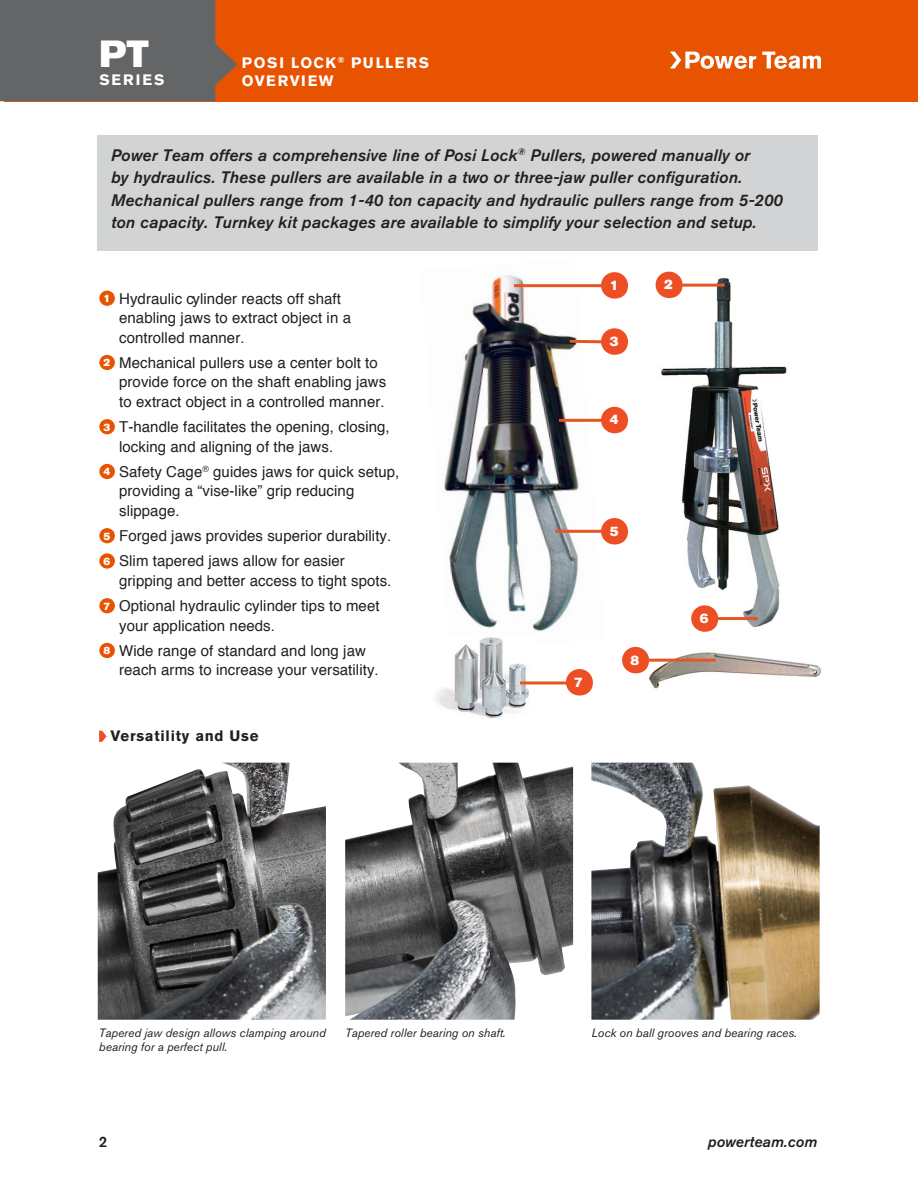
<style>
.page{position:relative;width:918px;height:1188px;background:#fff}
.page>*{position:absolute;margin:0;border:0;box-sizing:border-box;transform-origin:0 0}
.t1{font:37.5px "Akzidenz Grotesk BE Super";color:#fff}
.t2{font:italic 500 16.5px/22.5px "Akzidenz Grotesk BE";letter-spacing:.01em;color:#231f20}
.t3{font:15px/19.5px "Helvetica";letter-spacing:.005em;color:#231f20}
.t4{font:700 15px/18px "Akzidenz Grotesk BE";letter-spacing:.1em;color:#fff}
.t5{font:700 15px "Akzidenz Grotesk BE";letter-spacing:.05em;color:#231f20}
.t6{font:italic 500 15px "Akzidenz Grotesk BE";letter-spacing:.005em;color:#231f20}
.t7{font:500 15px "Akzidenz Grotesk BE";color:#231f20}
.t8{font:13.5px "Akzidenz Grotesk BE Super";color:#fff}
.t9{font:italic 12px/13.5px "Akzidenz Grotesk BE";color:#231f20}
.s1{font-family:"Akzidenz Grotesk BE Super";font-size:10.5px;color:#fff}
</style>
<div class="page">
<img style="left:647px;top:652px;width:174px;height:37px">
<img style="left:444px;top:275px;width:161px;height:356px">
<img style="left:436px;top:637px;width:97px;height:81px">
<div style="left:98px;top:135px;width:720px;height:116px;background:#d1d3d4"></div>
<img style="left:345px;top:763px;width:228px;height:257px">
<img style="left:591px;top:763px;width:229px;height:257px">
<img style="left:98px;top:763px;width:228px;height:257px">
<img style="left:660px;top:278px;width:127px;height:350px">
<div style="left:99px;top:291px;width:16px;height:15px;background:#e75300;border-radius:50%"></div>
<div style="left:99px;top:355px;width:16px;height:15px;background:#e75300;border-radius:50%"></div>
<div style="left:99px;top:419px;width:16px;height:15px;background:#e75300;border-radius:50%"></div>
<div style="left:99px;top:464px;width:16px;height:15px;background:#e75300;border-radius:50%"></div>
<div style="left:99px;top:528px;width:16px;height:15px;background:#e75300;border-radius:50%"></div>
<div style="left:99px;top:553px;width:16px;height:16px;background:#e75300;border-radius:50%"></div>
<div style="left:99px;top:598px;width:16px;height:15px;background:#e75300;border-radius:50%"></div>
<div style="left:99px;top:643px;width:16px;height:15px;background:#e75300;border-radius:50%"></div>
<div style="left:601px;top:328px;width:27px;height:27px;background:#ee4e23;border-radius:50%"></div>
<svg style="left:567px;top:338px;width:35px;height:7px"></svg>
<div style="left:601px;top:407px;width:27px;height:26px;background:#ee4e23;border-radius:50%"></div>
<hr style="left:559px;top:419px;width:44px;height:3px;background:#e65525">
<div style="left:601px;top:272px;width:27px;height:27px;background:#ee4e23;border-radius:50%"></div>
<hr style="left:514px;top:284px;width:92px;height:3px;background:#e65525">
<div style="left:656px;top:272px;width:27px;height:26px;background:#ee4e23;border-radius:50%"></div>
<hr style="left:677px;top:284px;width:48px;height:3px;background:#e65525">
<div style="left:601px;top:518px;width:27px;height:27px;background:#ee4e23;border-radius:50%"></div>
<div style="left:691px;top:605px;width:27px;height:27px;background:#ee4e23;border-radius:50%"></div>
<div style="left:622px;top:647px;width:27px;height:26px;background:#ee4e23;border-radius:50%"></div>
<hr style="left:555px;top:530px;width:48px;height:3px;background:#e65525">
<hr style="left:711px;top:617px;width:47px;height:3px;background:#e65525">
<hr style="left:520px;top:681px;width:48px;height:3px;background:#e65525">
<hr style="left:647px;top:659px;width:69px;height:3px;background:#e65525">
<svg style="left:99px;top:731px;width:7px;height:11px"></svg>
<div style="left:566px;top:669px;width:27px;height:27px;background:#ee4e23;border-radius:50%"></div>
<div style="left:4px;top:0;width:914px;height:101px;background:#e75300"></div>
<svg style="left:0;top:0;width:237px;height:101px;background:#6c635f"></svg>
<svg style="left:670px;top:52px;width:86px;height:17px"></svg>
<svg style="left:762px;top:52px;width:59px;height:17px"></svg>
<h1 class="t1" style="left:99px;top:32px;width:51px">PT</h1>
<p class="t4" style="left:99px;top:71px;width:67px">SERIES</p>
<p class="t4" style="left:242px;top:53px;width:189px">POSI LOCK<sup>®</sup> PULLERS<br>OVERVIEW</p>
<p class="t2" style="left:111px;top:144px;width:673px">Power Team offers a comprehensive line of Posi Lock<sup>®</sup> Pullers, powered manually or<br>by hydraulics. These pullers are available in a two or three-jaw puller configuration.<br>Mechanical pullers range from 1-40 ton capacity and hydraulic pullers range from 5-200 ton capacity. Turnkey kit packages are available to simplify your selection and setup.</p>
<p class="t3" style="left:119px;top:289px;width:233px;text-indent:-15px"><span class="s1">1</span> Hydraulic cylinder reacts off shaft enabling jaws to extract object in a controlled manner.</p>
<p class="t3" style="left:119px;top:353px;width:269px;text-indent:-15px"><span class="s1">2</span> Mechanical pullers use a center bolt to provide force on the shaft enabling jaws to extract object in a controlled manner.</p>
<p class="t3" style="left:119px;top:418px;width:272px;text-indent:-15px"><span class="s1">3</span> T-handle facilitates the opening, closing, locking and aligning of the jaws.</p>
<p class="t3" style="left:119px;top:462px;width:282px;text-indent:-15px"><span class="s1">4</span> Safety Cage<sup>®</sup> guides jaws for quick setup, providing a “vise-like” grip reducing slippage.</p>
<p class="t3" style="left:104px;top:524px;width:289px;line-height:25.2px"><span class="s1">5</span> Forged jaws provides superior durability.<br><span class="s1">6</span> Slim tapered jaws allow for easier</p>
<p class="t3" style="left:104px;top:568px;width:289px;line-height:25.2px;text-indent:15px">gripping and better access to tight spots.<br><span class="s1">7</span> Optional hydraulic cylinder tips to meet</p>
<p class="t3" style="left:104px;top:613px;width:264px;line-height:25.2px;text-indent:15px">your application needs.<br><span class="s1">8</span> Wide range of standard and long jaw</p>
<p class="t3" style="left:119px;top:661px;width:261px">reach arms to increase your versatility.</p>
<p class="t5" style="left:110px;top:728px;width:150px">Versatility and Use</p>
<p class="t8" style="left:610px;top:277px;width:10px">1</p>
<p class="t8" style="left:664px;top:277px;width:10px">2</p>
<p class="t8" style="left:610px;top:333px;width:10px">3</p>
<p class="t8" style="left:610px;top:412px;width:10px">4</p>
<p class="t8" style="left:610px;top:523px;width:10px">5</p>
<p class="t8" style="left:574px;top:675px;width:10px">7</p>
<p class="t8" style="left:630px;top:653px;width:10px">8</p>
<p class="t8" style="left:700px;top:610px;width:10px">6</p>
<p class="t9" style="left:99px;top:1026px;width:228px">Tapered jaw design allows clamping around bearing for a perfect pull.</p>
<p class="t9" style="left:345px;top:1026px;width:162px">Tapered roller bearing on shaft.</p>
<p class="t9" style="left:591px;top:1026px;width:207px">Lock on ball grooves and bearing races.</p>
<p class="t7" style="left:99px;top:1133px;width:10px">2</p>
<p class="t6" style="left:708px;top:1133px;width:111px">powerteam.com</p>
</div>
